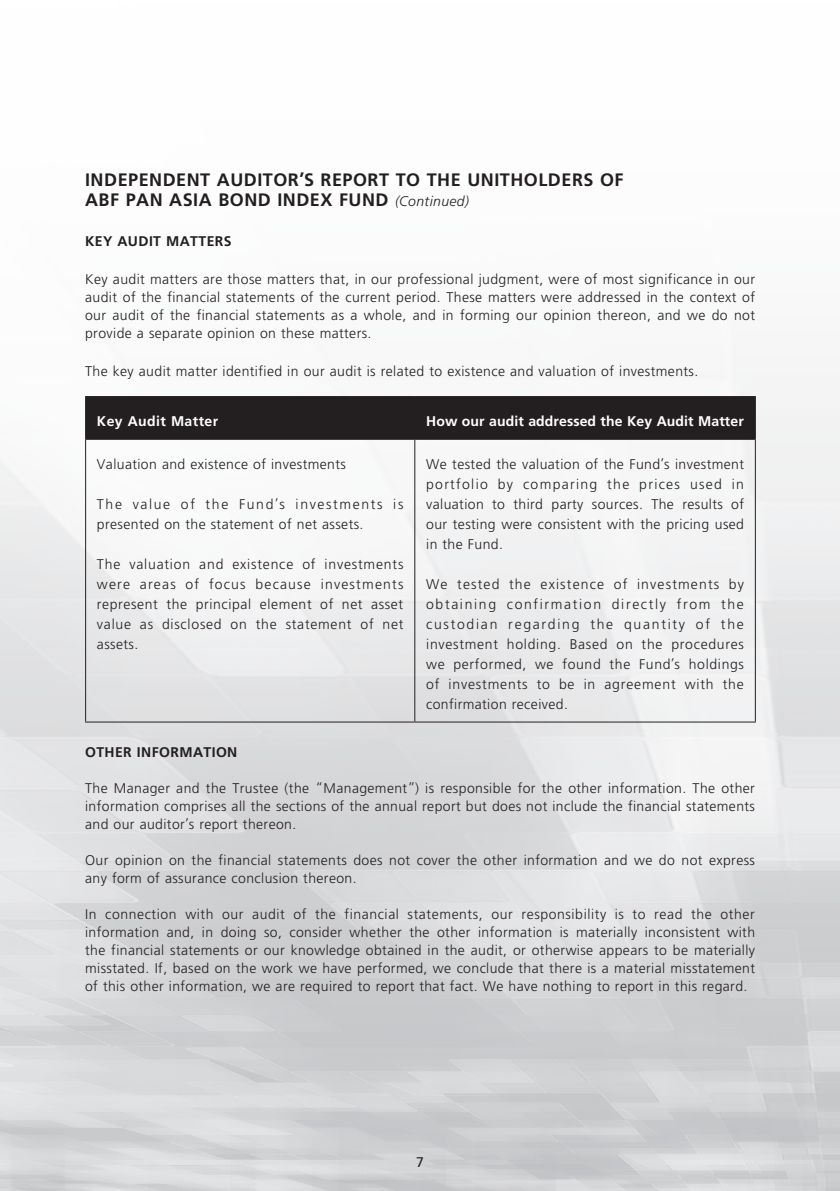
<style>
.page{position:relative;width:840px;height:1191px;background:#fff}
.page>*{position:absolute;margin:0;border:0;box-sizing:border-box;transform-origin:0 0}
.t1{font:700 18px/20px "Frutiger LT Std";letter-spacing:.03em;color:#231f20}
.t2{font:300 14px/20px "Frutiger LT Std";letter-spacing:.03em;color:#231f20;text-align:justify}
.t3{font:700 14px "Frutiger LT Std";letter-spacing:.005em;color:#fff}
.t4{font:700 14px "Frutiger LT Std";letter-spacing:.03em;color:#231f20}
.t5{font:700 14px "Frutiger LT Std";letter-spacing:.03em;color:#fff}
.t6{font:14px "Frutiger LT Std";color:#231f20}
.s1{font-weight:300;font-style:italic;font-size:14px}
</style>
<div class="page">
<img style="left:0;top:368px;width:839px;height:823px">
<div style="left:86px;top:397px;width:668px;height:42px;background:#231f20"></div>
<hr style="left:85px;top:396px;width:329px;height:1px;background:#231f20">
<hr style="left:85px;top:397px;width:1px;height:42px;background:#231f20">
<hr style="left:414px;top:396px;width:341px;height:1px;background:#231f20">
<hr style="left:414px;top:397px;width:1px;height:42px;background:#231f20">
<hr style="left:754px;top:397px;width:1px;height:42px;background:#231f20">
<hr style="left:85px;top:439px;width:329px;height:1px;background:#231f20">
<hr style="left:85px;top:440px;width:1px;height:281px;background:#231f20">
<hr style="left:414px;top:439px;width:341px;height:1px;background:#231f20">
<hr style="left:414px;top:440px;width:1px;height:281px;background:#231f20">
<hr style="left:754px;top:440px;width:1px;height:281px;background:#231f20">
<hr style="left:85px;top:721px;width:329px;height:1px;background:#231f20">
<hr style="left:414px;top:721px;width:341px;height:1px;background:#231f20">
<p class="t1" style="left:85px;top:170px;width:539px">INDEPENDENT AUDITOR’S REPORT TO THE UNITHOLDERS OF<br>ABF PAN ASIA BOND INDEX FUND <span class="s1">(Continued)</span></p>
<p class="t4" style="left:85px;top:233px;width:148px">KEY AUDIT MATTERS</p>
<p class="t2" style="left:85px;top:271px;width:671px;line-height:18px">Key audit matters are those matters that, in our professional judgment, were of most significance in our audit of the financial statements of the current period. These matters were addressed in the context of our audit of the financial statements as a whole, and in forming our opinion thereon, and we do not provide a separate opinion on these matters.</p>
<p class="t2" style="left:85px;top:362px;width:614px">The key audit matter identified in our audit is related to existence and valuation of investments.</p>
<p class="t5" style="left:97px;top:413px;width:123px">Key Audit Matter</p>
<p class="t3" style="left:426px;top:413px;width:319px">How our audit addressed the Key Audit Matter</p>
<p class="t2" style="left:97px;top:454px;width:250px">Valuation and existence of investments</p>
<p class="t2" style="left:97px;top:494px;width:308px">The value of the Fund’s investments is presented on the statement of net assets.</p>
<p class="t2" style="left:97px;top:554px;width:308px">The valuation and existence of investments were areas of focus because investments represent the principal element of net asset value as disclosed on the statement of net assets.</p>
<p class="t2" style="left:426px;top:454px;width:319px">We tested the valuation of the Fund’s investment portfolio by comparing the prices used in valuation to third party sources. The results of our testing were consistent with the pricing used in the Fund.</p>
<p class="t2" style="left:426px;top:574px;width:319px">We tested the existence of investments by obtaining confirmation directly from the custodian regarding the quantity of the investment holding. Based on the procedures we performed, we found the Fund’s holdings of investments to be in agreement with the confirmation received.</p>
<p class="t4" style="left:85px;top:744px;width:154px">OTHER INFORMATION</p>
<p class="t2" style="left:85px;top:779px;width:671px;line-height:18px">The Manager and the Trustee (the “Management”) is responsible for the other information. The other information comprises all the sections of the annual report but does not include the financial statements and our auditor’s report thereon.</p>
<p class="t2" style="left:85px;top:851px;width:671px;line-height:18px">Our opinion on the financial statements does not cover the other information and we do not express any form of assurance conclusion thereon.</p>
<p class="t2" style="left:85px;top:905px;width:671px;line-height:18px">In connection with our audit of the financial statements, our responsibility is to read the other information and, in doing so, consider whether the other information is materially inconsistent with the financial statements or our knowledge obtained in the audit, or otherwise appears to be materially misstated. If, based on the work we have performed, we conclude that there is a material misstatement of this other information, we are required to report that fact. We have nothing to report in this regard.</p>
<p class="t6" style="left:416px;top:1153px;width:9px">7</p>
</div>
